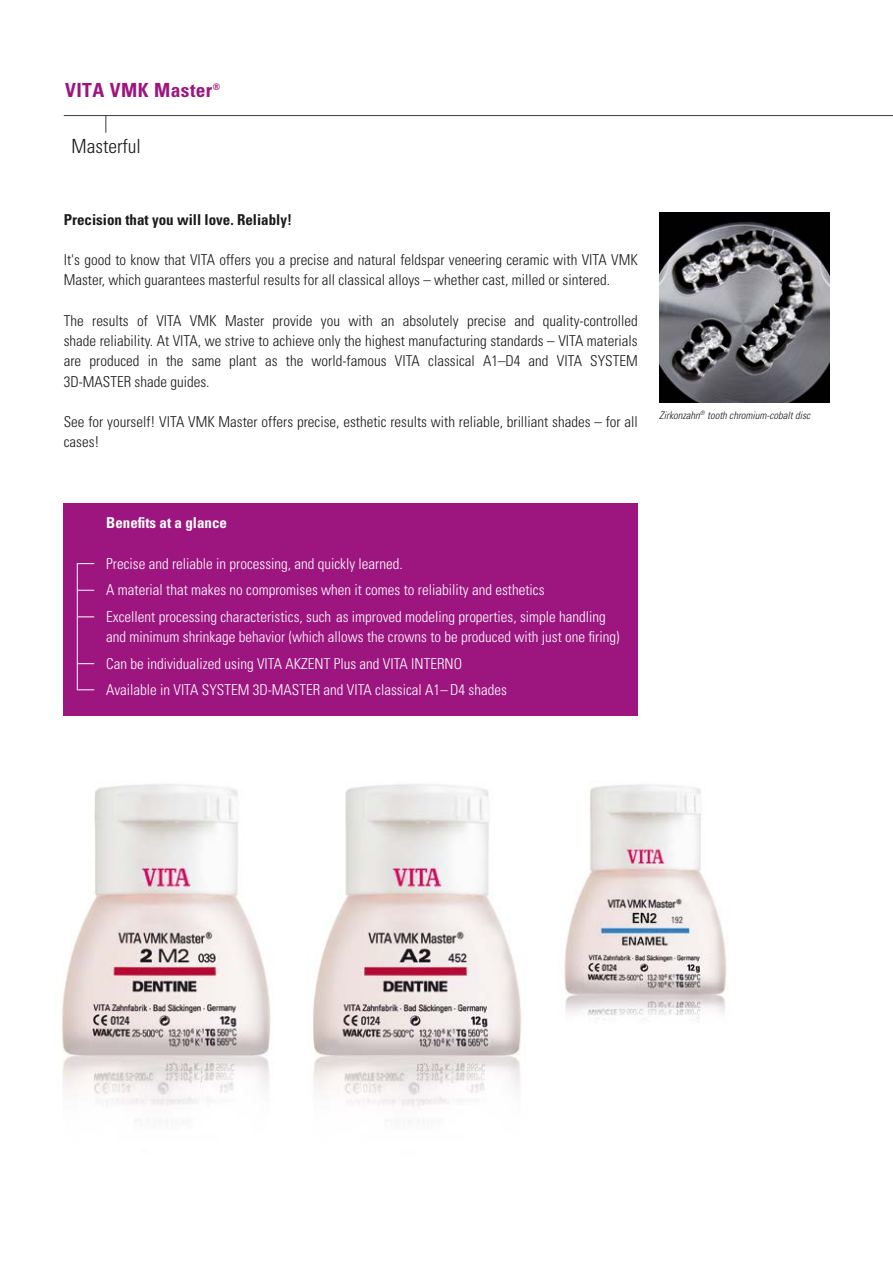
<style>
.page{position:relative;width:893px;height:1263px;background:#fff}
.page>*{position:absolute;margin:0;border:0;box-sizing:border-box;transform-origin:0 0}
.t1{font:700 condensed 19.5px "Univers";letter-spacing:.02em;color:#9d1680}
.t2{font:300 condensed 19.5px "Univers LT";color:#1a1a1a}
.t3{font:300 condensed 15px/20.2px "Univers LT";color:#1a1a1a}
.t4{font:300 condensed 15px/26.7px "Univers LT";color:#fff}
.t5{font:700 condensed 15px "Univers LT";color:#1a1a1a}
.t6{font:700 condensed 15px "Univers LT";color:#fff}
.t7{font:italic 300 condensed 10.5px "Univers";color:#1a1a1a}
</style>
<div class="page">
<hr style="left:64px;top:115px;width:829px;height:1px;background:#3b3b3a">
<svg style="left:105px;top:116px;width:1px;height:17px"></svg>
<img style="left:659px;top:213px;width:170px;height:190px">
<img style="left:62px;top:784px;width:665px;height:338px">
<div style="left:64px;top:503px;width:574px;height:213px;background:#9d1680"></div>
<hr style="left:77px;top:563px;width:1px;height:127px;background:#fff">
<svg style="left:77px;top:563px;width:17px;height:1px"></svg>
<svg style="left:77px;top:590px;width:17px;height:1px"></svg>
<svg style="left:77px;top:616px;width:17px;height:1px"></svg>
<svg style="left:77px;top:663px;width:17px;height:1px"></svg>
<svg style="left:77px;top:689px;width:17px;height:1px"></svg>
<h1 class="t1" style="left:65px;top:78px;width:157px">VITA VMK Master<sup>®</sup></h1>
<h1 class="t2" style="left:72px;top:134px;width:71px">Masterful</h1>
<p class="t5" style="left:64px;top:210px;width:230px">Precision that you will love. Reliably!</p>
<p class="t3" style="left:64px;top:250px;width:576px">It's good to know that VITA offers you a precise and natural feldspar veneering ceramic with VITA VMK<br>Master, which guarantees masterful results for all classical alloys – whether cast, milled or sintered.</p>
<p class="t3" style="left:64px;top:310px;width:576px;text-align:justify">The results of VITA VMK Master provide you with an absolutely precise and quality-controlled shade reliability. At VITA, we strive to achieve only the highest manufacturing standards – VITA materials are produced in the same plant as the world-famous VITA classical A1–D4 and VITA SYSTEM 3D-MASTER shade guides.</p>
<p class="t3" style="left:64px;top:412px;width:575px">See for yourself! VITA VMK Master offers precise, esthetic results with reliable, brilliant shades – for all cases!</p>
<p class="t7" style="left:659px;top:409px;width:153px">Zirkonzahn<sup>®</sup> tooth chromium-cobalt disc</p>
<p class="t6" style="left:106px;top:514px;width:122px">Benefits at a glance</p>
<p class="t4" style="left:106px;top:550px;width:501px">Precise and reliable in processing, and quickly learned.<br>A material that makes no compromises when it comes to reliability and esthetics<br>Excellent processing characteristics, such as improved modeling properties, simple handling</p>
<p class="t4" style="left:106px;top:623px;width:515px">and minimum shrinkage behavior (which allows the crowns to be produced with just one firing)<br>Can be individualized using VITA AKZENT Plus and VITA INTERNO<br>Available in VITA SYSTEM 3D-MASTER and VITA classical A1– D4 shades</p>
</div>
